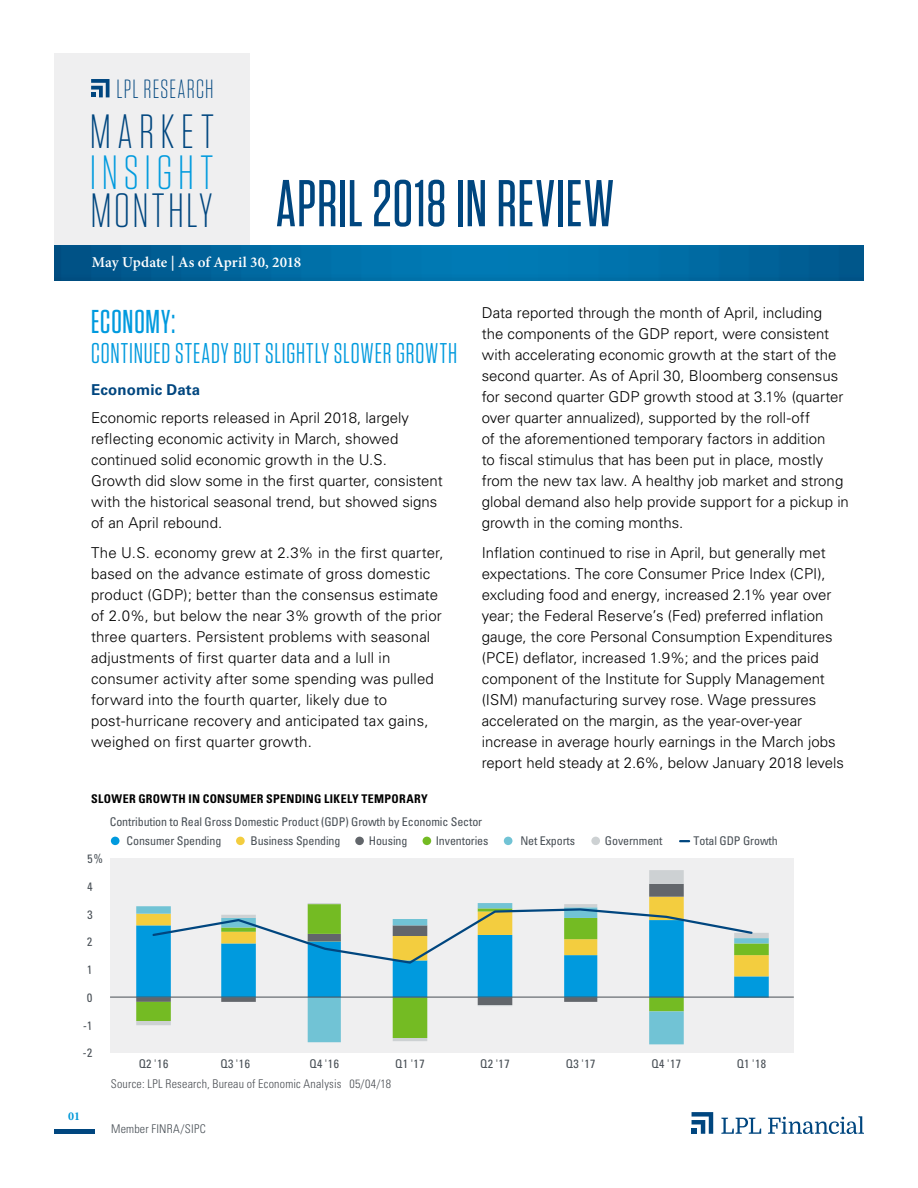
<style>
.page{position:relative;width:918px;height:1188px;background:#fff}
.page>*{position:absolute;margin:0;border:0;box-sizing:border-box;transform-origin:0 0}
.t1{font:500 66px "Tungsten Narrow";letter-spacing:.015em;color:#00467f}
.t2{font:300 48px "Tungsten Narrow";letter-spacing:.065em;color:#00467f;scale:1.04 1}
.t3{font:300 48px "Tungsten Narrow";letter-spacing:.115em;color:#009ade;scale:1.04 1}
.t4{font:500 33px "Tungsten Narrow";letter-spacing:.03em;color:#009ade}
.t5{font:28.5px "Tungsten Narrow";letter-spacing:.03em;color:#009ade}
.t6{font:300 26.25px "Tungsten Narrow";letter-spacing:.045em;color:#00467f}
.t7{font:300 15px/21px "Univers LT Std";color:#000}
.t8{font:600 15px "Minion Pro";color:#fff}
.t9{font:700 15px "Univers LT Std";letter-spacing:.01em;color:#00467f}
.t10{font:condensed 12px/18.3px "Univers LT Std";letter-spacing:-.01em;color:#484f55}
.t11{font:300 condensed 12px "Univers LT Std";letter-spacing:.02em;color:#4b4f54}
.t12{font:700 condensed 12px "Univers LT Std";letter-spacing:.025em;color:#000}
.t13{font:300 condensed 12px "Univers LT Std";letter-spacing:.015em;color:#484f55}
.t14{font:700 12px "Minion Pro";color:#0098d8}
</style>
<div class="page">
<div style="left:54px;top:54px;width:195px;height:196px;background:#efeff0"></div>
<svg style="left:91px;top:79px;width:19px;height:18px"></svg>
<hr style="left:54px;top:1130px;width:40px;height:4px;background:#00467f">
<svg style="left:692px;top:1112px;width:21px;height:22px"></svg>
<svg style="left:721px;top:1118px;width:40px;height:16px"></svg>
<svg style="left:768px;top:1116px;width:96px;height:18px"></svg>
<img style="left:54px;top:245px;width:810px;height:35px">
<div style="left:110px;top:858px;width:684px;height:195px;background:#efeff0"></div>
<div style="left:111px;top:837px;width:9px;height:8px;background:#009ade;border-radius:50%"></div>
<div style="left:236px;top:837px;width:9px;height:8px;background:#f3cd3f;border-radius:50%"></div>
<div style="left:355px;top:837px;width:9px;height:8px;background:#62666b;border-radius:50%"></div>
<div style="left:423px;top:837px;width:8px;height:8px;background:#74bb23;border-radius:50%"></div>
<div style="left:504px;top:837px;width:8px;height:8px;background:#71c3d5;border-radius:50%"></div>
<div style="left:591px;top:837px;width:9px;height:8px;background:#cdd1d3;border-radius:50%"></div>
<svg style="left:680px;top:840px;width:9px;height:2px"></svg>
<svg style="left:136px;top:870px;width:633px;height:171px"></svg>
<svg style="left:151px;top:907px;width:603px;height:58px"></svg>
<hr style="left:110px;top:997px;width:684px;height:1px;background:#484f55">
<h3 class="t6" style="left:116px;top:76px;width:99px">LPL RESEARCH</h3>
<h2 class="t2" style="left:90px;top:108px;width:121px">MARKET</h2>
<h2 class="t3" style="left:90px;top:149px;width:120px">INSIGHT</h2>
<h2 class="t2" style="left:91px;top:187px;width:119px">MONTHLY</h2>
<h1 class="t1" style="left:276px;top:170px;width:340px">APRIL 2018 IN REVIEW</h1>
<p class="t8" style="left:92px;top:252px;width:211px">May Update | As of April 30, 2018</p>
<h3 class="t4" style="left:91px;top:305px;width:85px">ECONOMY:</h3>
<h3 class="t5" style="left:91px;top:339px;width:368px">CONTINUED STEADY BUT SLIGHTLY SLOWER GROWTH</h3>
<p class="t9" style="left:91px;top:381px;width:111px">Economic Data</p>
<p class="t7" style="left:91px;top:407px;width:353px">Economic reports released in April 2018, largely reflecting economic activity in March, showed continued solid economic growth in the U.S.<br>Growth did slow some in the first quarter, consistent with the historical seasonal trend, but showed signs of an April rebound.</p>
<p class="t7" style="left:91px;top:542px;width:354px">The U.S. economy grew at 2.3% in the first quarter, based on the advance estimate of gross domestic product (GDP); better than the consensus estimate of 2.0%, but below the near 3% growth of the prior three quarters. Persistent problems with seasonal adjustments of first quarter data and a lull in consumer activity after some spending was pulled forward into the fourth quarter, likely due to post-hurricane recovery and anticipated tax gains, weighed on first quarter growth.</p>
<p class="t12" style="left:91px;top:792px;width:338px">SLOWER GROWTH IN CONSUMER SPENDING LIKELY TEMPORARY</p>
<p class="t7" style="left:482px;top:302px;width:369px">Data reported through the month of April, including<br>the components of the GDP report, were consistent with accelerating economic growth at the start of the second quarter. As of April 30, Bloomberg consensus for second quarter GDP growth stood at 3.1% (quarter over quarter annualized), supported by the roll-off<br>of the aforementioned temporary factors in addition<br>to fiscal stimulus that has been put in place, mostly from the new tax law. A healthy job market and strong global demand also help provide support for a pickup in growth in the coming months.</p>
<p class="t7" style="left:482px;top:542px;width:364px">Inflation continued to rise in April, but generally met expectations. The core Consumer Price Index (CPI), excluding food and energy, increased 2.1% year over year; the Federal Reserve’s (Fed) preferred inflation gauge, the core Personal Consumption Expenditures (PCE) deflator, increased 1.9%; and the prices paid component of the Institute for Supply Management (ISM) manufacturing survey rose. Wage pressures accelerated on the margin, as the year-over-year increase in average hourly earnings in the March jobs report held steady at 2.6%, below January 2018 levels</p>
<p class="t10" style="left:127px;top:813px;width:357px;text-indent:-17px">Contribution to Real Gross Domestic Product (GDP) Growth by Economic Sector<br>Consumer Spending</p>
<p class="t10" style="left:250px;top:831px;width:92px">Business Spending</p>
<p class="t10" style="left:369px;top:831px;width:40px">Housing</p>
<p class="t10" style="left:436px;top:831px;width:54px">Inventories</p>
<p class="t10" style="left:520px;top:831px;width:56px">Net Exports</p>
<p class="t10" style="left:605px;top:831px;width:59px">Government</p>
<p class="t10" style="left:694px;top:831px;width:86px">Total GDP Growth</p>
<p class="t14" style="left:68px;top:1108px;width:13px">01</p>
<p class="t10" style="left:139px;top:1054px;width:31px">Q2 '16</p>
<p class="t10" style="left:220px;top:1054px;width:31px">Q3 '16</p>
<p class="t10" style="left:309px;top:1054px;width:31px">Q4 '16</p>
<p class="t10" style="left:395px;top:1054px;width:31px">Q1 '17</p>
<p class="t10" style="left:480px;top:1054px;width:31px">Q2 '17</p>
<p class="t10" style="left:566px;top:1054px;width:31px">Q3 '17</p>
<p class="t10" style="left:652px;top:1054px;width:31px">Q4 '17</p>
<p class="t10" style="left:737px;top:1054px;width:31px">Q1 '18</p>
<p class="t11" style="left:111px;top:1077px;width:282px">Source: LPL Research, Bureau of Economic Analysis 05/04/18</p>
<p class="t13" style="left:111px;top:1122px;width:96px">Member FINRA/SIPC</p>
</div>
